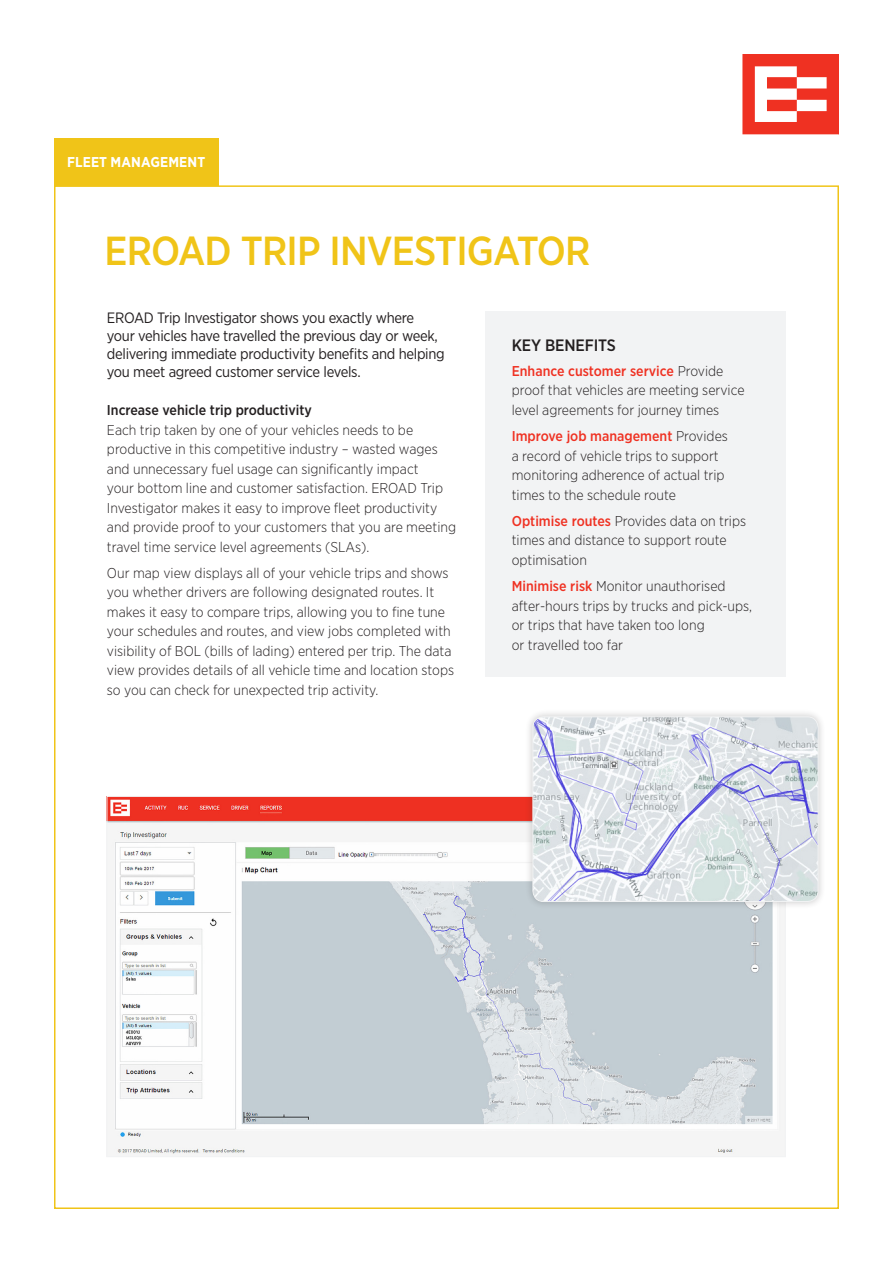
<style>
.page{position:relative;width:893px;height:1263px;background:#fff}
.page>*{position:absolute;margin:0;border:0;box-sizing:border-box;transform-origin:0 0}
.Yellow_page_title{font:500 40.5px "Gotham Narrow";letter-spacing:-.02em;color:#f0c418}
.Key_Features_Benefit{font:500 16.5px "Gotham Narrow";letter-spacing:-.01em;color:#231f20}
.Intro_paragraph{font:15px/18px "Gotham Narrow";letter-spacing:-.02em;color:#231f20}
.Black_body_copy{font:300 14.25px/19.5px "Gotham Narrow";color:#231f20}
.Body_copy_heading{font:500 14.25px "Gotham Narrow";color:#231f20}
.t1{font:700 14.25px "Gotham Narrow";letter-spacing:.01em;color:#fff}
.s1{font-weight:500;color:#ef3122}
</style>
<div class="page">
<svg style="left:742px;top:54px;width:97px;height:80px"></svg>
<div style="left:54px;top:138px;width:164px;height:47px;background:#f0c418"></div>
<div style="left:485px;top:311px;width:300px;height:366px;background:#f2f3f4"></div>
<img style="left:109px;top:798px;width:672px;height:357px">
<div style="left:525px;top:709px;width:301px;height:200px;background:#231f20;opacity:.25"></div>
<img style="left:533px;top:717px;width:285px;height:184px">
<div style="left:533px;top:717px;width:285px;height:185px;border:1px solid #f2f3f4;border-radius:11px"></div>
<p class="t1" style="left:67px;top:153px;width:140px">FLEET MANAGEMENT</p>
<p class="Yellow_page_title" style="left:105px;top:225px;width:487px">EROAD TRIP INVESTIGATOR</p>
<p class="Intro_paragraph" style="left:107px;top:308px;width:339px">EROAD Trip Investigator shows you exactly where your vehicles have travelled the previous day or week, delivering immediate productivity benefits and helping you meet agreed customer service levels.</p>
<p class="Body_copy_heading" style="left:107px;top:401px;width:206px">Increase vehicle trip productivity</p>
<p class="Black_body_copy" style="left:107px;top:419px;width:351px">Each trip taken by one of your vehicles needs to be productive in this competitive industry – wasted wages and unnecessary fuel usage can significantly impact<br>your bottom line and customer satisfaction. EROAD Trip Investigator makes it easy to improve fleet productivity and provide proof to your customers that you are meeting travel time service level agreements (SLAs).</p>
<p class="Black_body_copy" style="left:107px;top:563px;width:349px">Our map view displays all of your vehicle trips and shows you whether drivers are following designated routes. It makes it easy to compare trips, allowing you to fine tune your schedules and routes, and view jobs completed with visibility of BOL (bills of lading) entered per trip. The data view provides details of all vehicle time and location stops so you can check for unexpected trip activity.</p>
<p class="Key_Features_Benefit" style="left:512px;top:335px;width:106px">KEY BENEFITS</p>
<p class="Black_body_copy" style="left:512px;top:361px;width:234px"><span class="s1">Enhance customer service</span> Provide proof that vehicles are meeting service level agreements for journey times</p>
<p class="Black_body_copy" style="left:512px;top:426px;width:218px"><span class="s1">Improve job management</span> Provides a record of vehicle trips to support monitoring adherence of actual trip times to the schedule route</p>
<p class="Black_body_copy" style="left:512px;top:511px;width:236px"><span class="s1">Optimise routes</span> Provides data on trips times and distance to support route optimisation</p>
<p class="Black_body_copy" style="left:512px;top:576px;width:242px"><span class="s1">Minimise risk</span> Monitor unauthorised after-hours trips by trucks and pick-ups, or trips that have taken too long<br>or travelled too far</p>
</div>
